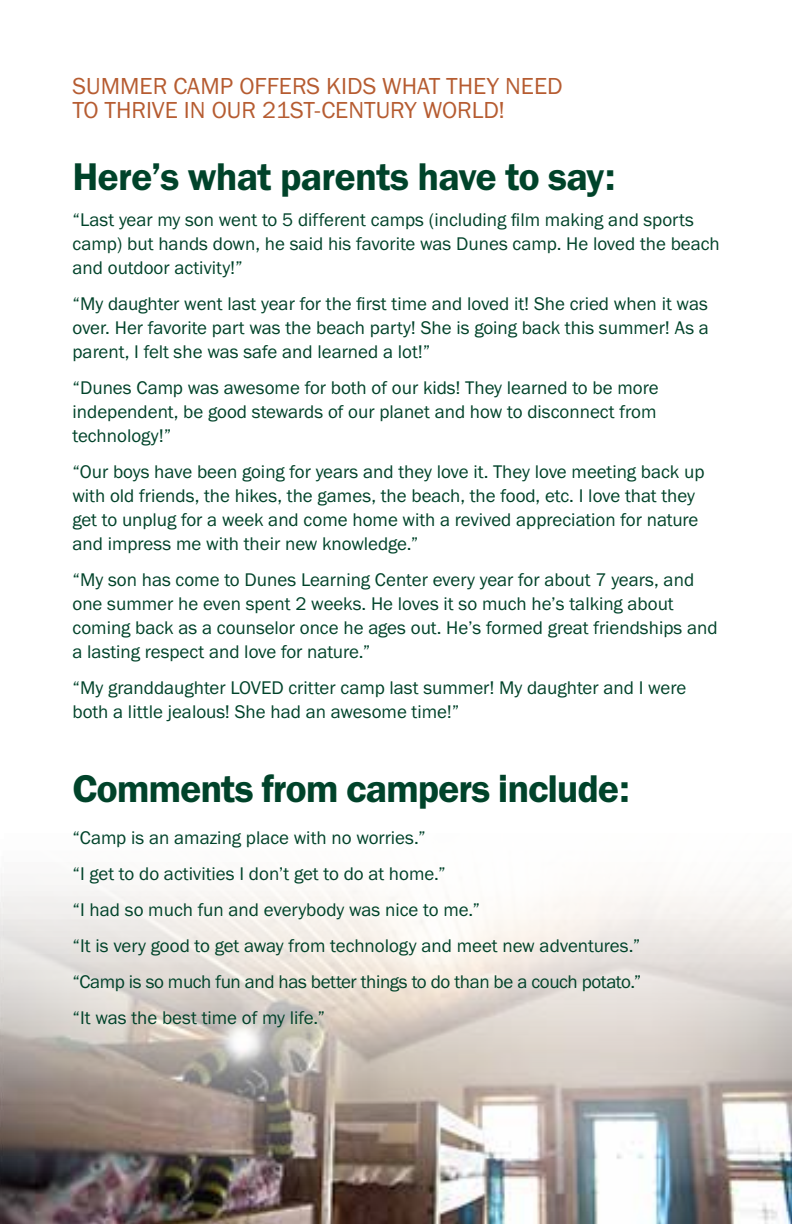
<style>
.page{position:relative;width:792px;height:1224px;background:#fff}
.page>*{position:absolute;margin:0;border:0;box-sizing:border-box;transform-origin:0 0}
.t1{font:40px "Franklin Gothic URW Dem";letter-spacing:-.03em;color:#00432a}
.t2{font:24px/24px "Franklin Gothic URW Boo";color:#b65c31}
.t3{font:19px/24px "Franklin Gothic URW Boo";color:#00432a}
</style>
<div class="page">
<img style="left:0;top:874px;width:792px;height:350px">
<p class="t2" style="left:72px;top:73px;width:492px">SUMMER CAMP OFFERS KIDS WHAT THEY NEED<br>TO THRIVE IN OUR 21ST-CENTURY WORLD!</p>
<h1 class="t1" style="left:72px;top:152px;width:544px">Here’s what parents have to say:</h1>
<p class="t3" style="left:72px;top:207px;width:649px">“Last year my son went to 5 different camps (including film making and sports camp) but hands down, he said his favorite was Dunes camp. He loved the beach and outdoor activity!”</p>
<p class="t3" style="left:72px;top:291px;width:638px;text-align:justify">“My daughter went last year for the first time and loved it! She cried when it was over. Her favorite part was the beach party! She is going back this summer! As a parent, I felt she was safe and learned a lot!”</p>
<p class="t3" style="left:72px;top:375px;width:588px;text-align:justify">“Dunes Camp was awesome for both of our kids! They learned to be more independent, be good stewards of our planet and how to disconnect from technology!”</p>
<p class="t3" style="left:72px;top:459px;width:634px">“Our boys have been going for years and they love it. They love meeting back up with old friends, the hikes, the games, the beach, the food, etc. I love that they get to unplug for a week and come home with a revived appreciation for nature and impress me with their new knowledge.”</p>
<p class="t3" style="left:72px;top:567px;width:647px">“My son has come to Dunes Learning Center every year for about 7 years, and one summer he even spent 2 weeks. He loves it so much he’s talking about coming back as a counselor once he ages out. He’s formed great friendships and a lasting respect and love for nature.”</p>
<p class="t3" style="left:72px;top:675px;width:615px">“My granddaughter LOVED critter camp last summer! My daughter and I were both a little jealous! She had an awesome time!”</p>
<h1 class="t1" style="left:72px;top:764px;width:559px">Comments from campers include:</h1>
<p class="t3" style="left:72px;top:819px;width:571px;line-height:36px">“Camp is an amazing place with no worries.”<br>“I get to do activities I don’t get to do at home.”<br>“I had so much fun and everybody was nice to me.”<br>“It is very good to get away from technology and meet new adventures.” “Camp is so much fun and has better things to do than be a couch potato.” “It was the best time of my life.”</p>
</div>
